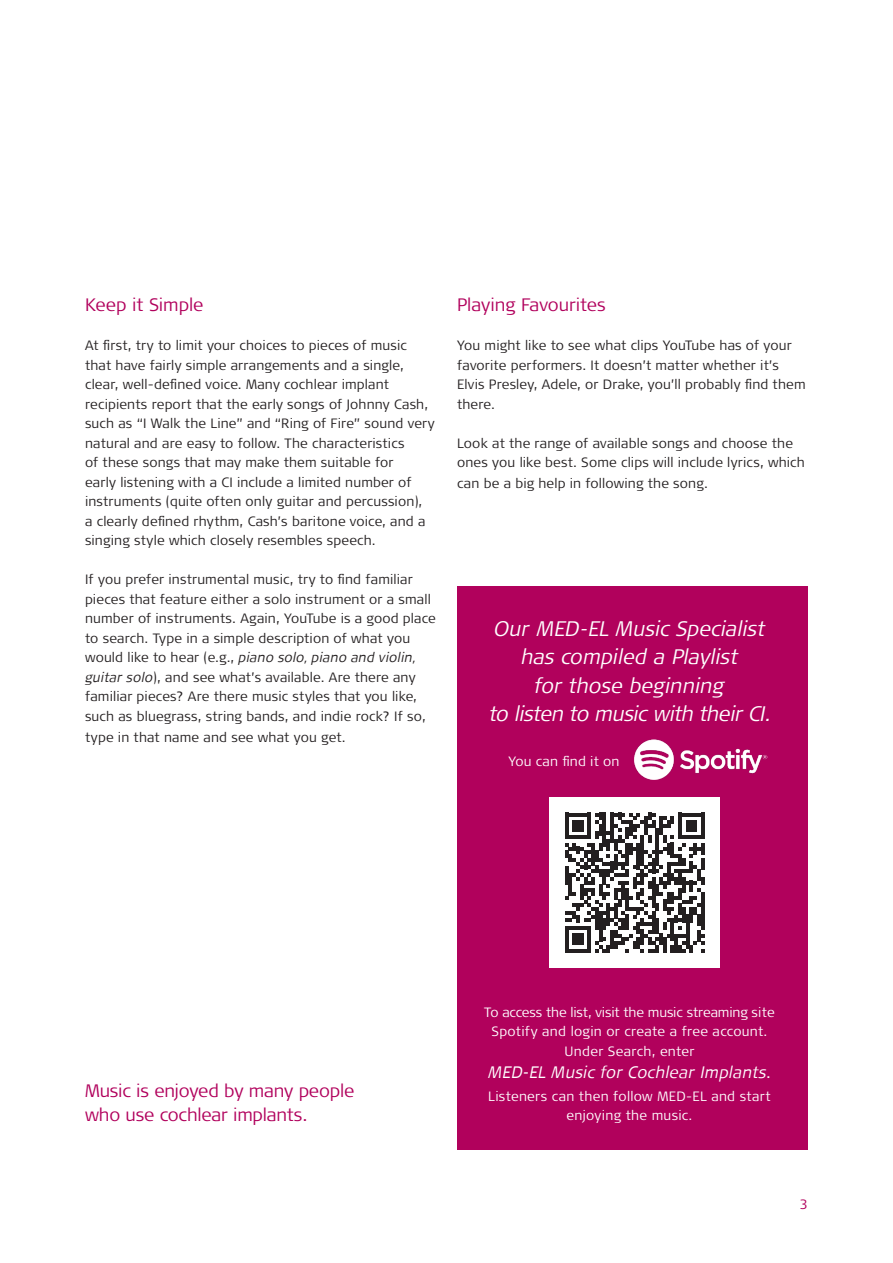
<style>
.page{position:relative;width:893px;height:1263px;background:#fff}
.page>*{position:absolute;margin:0;border:0;box-sizing:border-box;transform-origin:0 0}
.t1{font:italic 300 21px/28.5px "Signa Pro";letter-spacing:-.01em;color:#fff;text-align:center}
.t2{font:300 18px/24px "Signa Pro";letter-spacing:-.01em;color:#b1015c}
.t3{font:italic 300 16.5px "Signa Offc Pro";letter-spacing:.01em;color:#fff}
.t4{font:300 13.5px/19.5px "Signa Pro";letter-spacing:.01em;color:#231f20}
.t5{font:300 13.5px/19.5px "Signa Pro";letter-spacing:.02em;color:#fff;text-align:center}
.Business_Unit___Targ{font:300 13.5px "Signa Pro";color:#b1015c}
.s1{font-family:"Signa Offc Pro";font-style:italic}
.s2{font-family:"Signa Pro";font-style:normal}
</style>
<div class="page">
<div style="left:457px;top:587px;width:351px;height:563px;background:#b1015c"></div>
<img style="left:634px;top:740px;width:133px;height:40px">
<div style="left:550px;top:797px;width:170px;height:171px;background:#fff"></div>
<svg style="left:565px;top:813px;width:140px;height:139px"></svg>
<p class="t2" style="left:85px;top:292px;width:120px">Keep it Simple</p>
<p class="t4" style="left:85px;top:335px;width:351px">At first, try to limit your choices to pieces of music that have fairly simple arrangements and a single, clear, well-defined voice. Many cochlear implant recipients report that the early songs of Johnny Cash, such as “I Walk the Line” and “Ring of Fire” sound very natural and are easy to follow. The characteristics<br>of these songs that may make them suitable for<br>early listening with a CI include a limited number of instruments (quite often only guitar and percussion),<br>a clearly defined rhythm, Cash’s baritone voice, and a singing style which closely resembles speech.</p>
<p class="t4" style="left:85px;top:569px;width:352px">If you prefer instrumental music, try to find familiar pieces that feature either a solo instrument or a small number of instruments. Again, YouTube is a good place to search. Type in a simple description of what you</p>
<p class="t4" style="left:85px;top:647px;width:342px">would like to hear (e.g., <span class="s1">piano solo, piano and violin, guitar solo</span>), and see what’s available. Are there any familiar pieces? Are there music styles that you like, such as bluegrass, string bands, and indie rock? If so,</p>
<p class="t4" style="left:85px;top:726px;width:262px">type in that name and see what you get.</p>
<p class="t2" style="left:457px;top:292px;width:150px">Playing Favourites</p>
<p class="t4" style="left:457px;top:335px;width:350px">You might like to see what clips YouTube has of your favorite performers. It doesn’t matter whether it’s Elvis Presley, Adele, or Drake, you’ll probably find them there.</p>
<p class="t4" style="left:457px;top:432px;width:349px">Look at the range of available songs and choose the ones you like best. Some clips will include lyrics, which</p>
<p class="t4" style="left:457px;top:473px;width:252px">can be a big help in following the song.</p>
<p class="t1" style="left:489px;top:614px;width:282px">Our MED-EL Music Specialist has compiled a Playlist<br>for those beginning<br>to listen to music with their CI.</p>
<p class="t5" style="left:508px;top:751px;width:113px">You can find it on</p>
<p class="t2" style="left:85px;top:1078px;width:271px">Music is enjoyed by many people who use cochlear implants.</p>
<p class="t5" style="left:484px;top:1002px;width:292px">To access the list, visit the music streaming site<br>Spotify and login or create a free account.<br>Under Search, enter</p>
<p class="t3" style="left:488px;top:1061px;width:284px">MED-EL Music for Cochlear Implants<span class="s2">.</span></p>
<p class="t5" style="left:488px;top:1086px;width:284px">Listeners can then follow MED-EL and start enjoying the music.</p>
<p class="Business_Unit___Targ" style="left:800px;top:1195px;width:10px">3</p>
</div>
